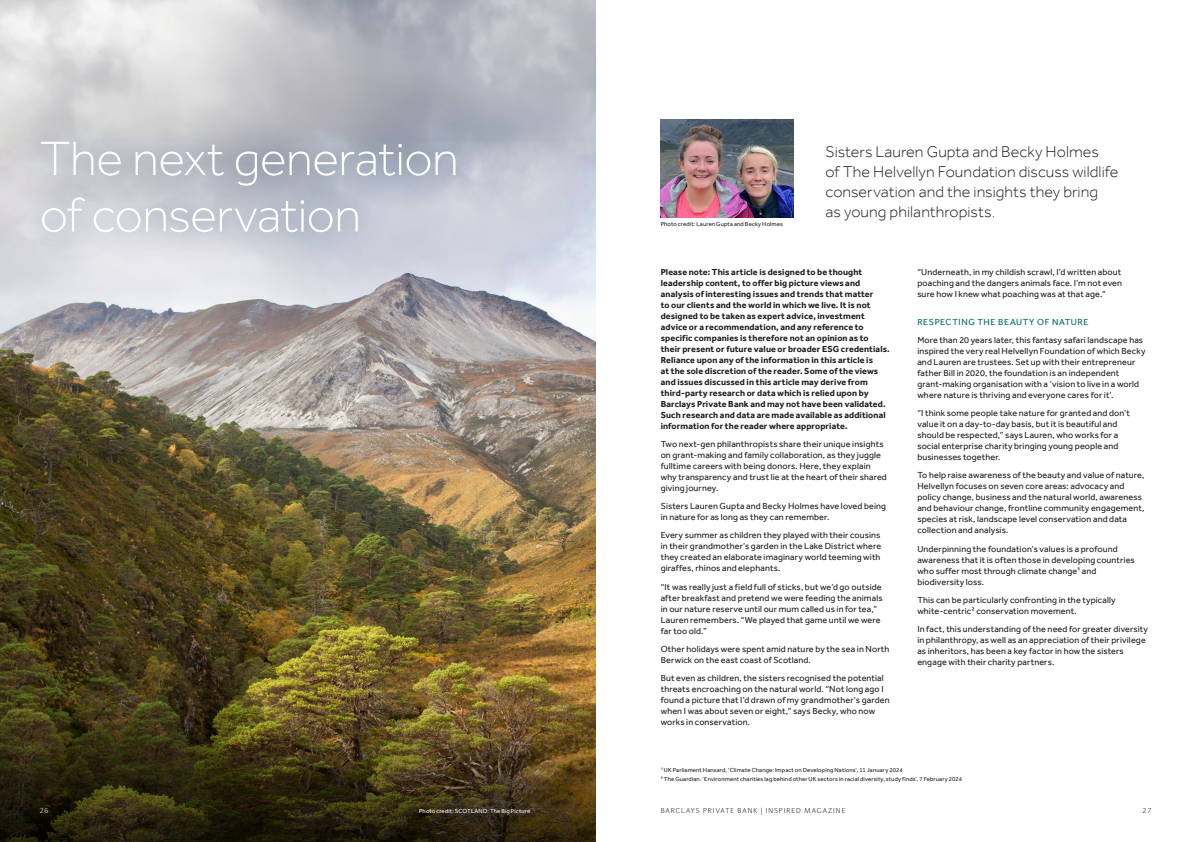
<style>
.page{position:relative;width:1191px;height:842px;background:#fff}
.page>*{position:absolute;margin:0;border:0;box-sizing:border-box;transform-origin:0 0}
.t1{font:300 50px/56.5px "Barclays Effra";letter-spacing:-.01em;color:#fff}
.t2{font:300 16px/20px "Barclays Effra";letter-spacing:.005em;color:#1d1d1b}
.t3{font:9px/11px "Barclays Effra";letter-spacing:.015em;color:#1d1d1b}
.t4{font:700 9px/11px "Barclays Effra";letter-spacing:.01em;color:#1d1d1b}
.t5{font:9px "Barclays Effra";letter-spacing:.065em;color:#066}
.t6{font:300 7px "Expert Sans";letter-spacing:.15em;color:#1d1d1b}
.t7{font:300 7px "Expert Sans";color:#fff}
.t8{font:6px/8.4px "Barclays Effra";letter-spacing:.02em;color:#1d1d1b}
.t9{font:6px "Barclays Effra";letter-spacing:.02em;color:#fff}
</style>
<div class="page">
<img style="left:0;top:0;width:595px;height:704px">
<div style="left:7px;top:105px;width:484px;height:163px;background:#00395d;opacity:.5"></div>
<img style="left:0;top:704px;width:595px;height:138px">
<img style="left:660px;top:120px;width:133px;height:97px">
<h1 class="t1" style="left:40px;top:130px;width:420px">The next generation of conservation</h1>
<p class="t8" style="left:660px;top:220px;width:124px">Photo credit: Lauren Gupta and Becky Holmes</p>
<h2 class="t2" style="left:825px;top:142px;width:294px">Sisters Lauren Gupta and Becky Holmes<br>of The Helvellyn Foundation discuss wildlife conservation and the insights they bring<br>as young philanthropists.</h2>
<p class="t4" style="left:660px;top:267px;width:230px">Please note: This article is designed to be thought leadership content, to offer big picture views and analysis of interesting issues and trends that matter<br>to our clients and the world in which we live. It is not designed to be taken as expert advice, investment advice or a recommendation, and any reference to specific companies is therefore not an opinion as to their present or future value or broader ESG credentials.<br>Reliance upon any of the information in this article is<br>at the sole discretion of the reader. Some of the views and issues discussed in this article may derive from third-party research or data which is relied upon by Barclays Private Bank and may not have been validated.<br>Such research and data are made available as additional information for the reader where appropriate.</p>
<p class="t3" style="left:660px;top:439px;width:228px">Two next-gen philanthropists share their unique insights on grant-making and family collaboration, as they juggle fulltime careers with being donors. Here, they explain why transparency and trust lie at the heart of their shared giving journey.</p>
<p class="t3" style="left:660px;top:501px;width:227px">Sisters Lauren Gupta and Becky Holmes have loved being in nature for as long as they can remember.</p>
<p class="t3" style="left:660px;top:530px;width:222px;text-align:justify">Every summer as children they played with their cousins in their grandmother’s garden in the Lake District where they created an elaborate imaginary world teeming with giraffes, rhinos and elephants.</p>
<p class="t3" style="left:660px;top:581px;width:223px">“It was really just a field full of sticks, but we’d go outside after breakfast and pretend we were feeding the animals in our nature reserve until our mum called us in for tea,” Lauren remembers. “We played that game until we were far too old.”</p>
<p class="t3" style="left:660px;top:643px;width:230px">Other holidays were spent amid nature by the sea in North<br>Berwick on the east coast of Scotland.</p>
<p class="t3" style="left:660px;top:672px;width:230px">But even as children, the sisters recognised the potential threats encroaching on the natural world. “Not long ago I found a picture that I’d drawn of my grandmother’s garden when I was about seven or eight,” says Becky, who now works in conservation.</p>
<p class="t3" style="left:917px;top:267px;width:206px;text-align:justify">“Underneath, in my childish scrawl, I’d written about poaching and the dangers animals face. I’m not even sure how I knew what poaching was at that age.”</p>
<p class="t5" style="left:917px;top:317px;width:173px">RESPECTING THE BEAUTY OF NATURE</p>
<p class="t3" style="left:917px;top:335px;width:230px">More than 20 years later, this fantasy safari landscape has inspired the very real Helvellyn Foundation of which Becky and Lauren are trustees. Set up with their entrepreneur father Bill in 2020, the foundation is an independent grant-making organisation with a ‘vision to live in a world where nature is thriving and everyone cares for it’.</p>
<p class="t3" style="left:917px;top:408px;width:214px">“I think some people take nature for granted and don’t value it on a day-to-day basis, but it is beautiful and should be respected,” says Lauren, who works for a social enterprise charity bringing young people and businesses together.</p>
<p class="t3" style="left:917px;top:470px;width:228px">To help raise awareness of the beauty and value of nature, Helvellyn focuses on seven core areas: advocacy and policy change, business and the natural world, awareness and behaviour change, frontline community engagement, species at risk, landscape level conservation and data collection and analysis.</p>
<p class="t3" style="left:917px;top:543px;width:219px">Underpinning the foundation’s values is a profound awareness that it is often those in developing countries who suffer most through climate change¹ and biodiversity loss.</p>
<p class="t3" style="left:917px;top:594px;width:200px">This can be particularly confronting in the typically white-centric² conservation movement.</p>
<p class="t3" style="left:917px;top:623px;width:232px">In fact, this understanding of the need for greater diversity in philanthropy, as well as an appreciation of their privilege as inheritors, has been a key factor in how the sisters engage with their charity partners.</p>
<p class="t8" style="left:660px;top:766px;width:303px">¹ UK Parliament Hansard, ‘Climate Change: Impact on Developing Nations’, 11 January 2024<br>² The Guardian. ‘Environment charities lag behind other UK sectors in racial diversity, study finds’, 7 February 2024</p>
<p class="t7" style="left:40px;top:806px;width:10px">26</p>
<p class="t6" style="left:660px;top:806px;width:186px">BARCLAYS PRIVATE BANK | INSPIRED MAGAZINE</p>
<p class="t6" style="left:1142px;top:806px;width:10px">27</p>
<p class="t9" style="left:419px;top:808px;width:113px">Photo credit: SCOTLAND: The Big Picture</p>
</div>
